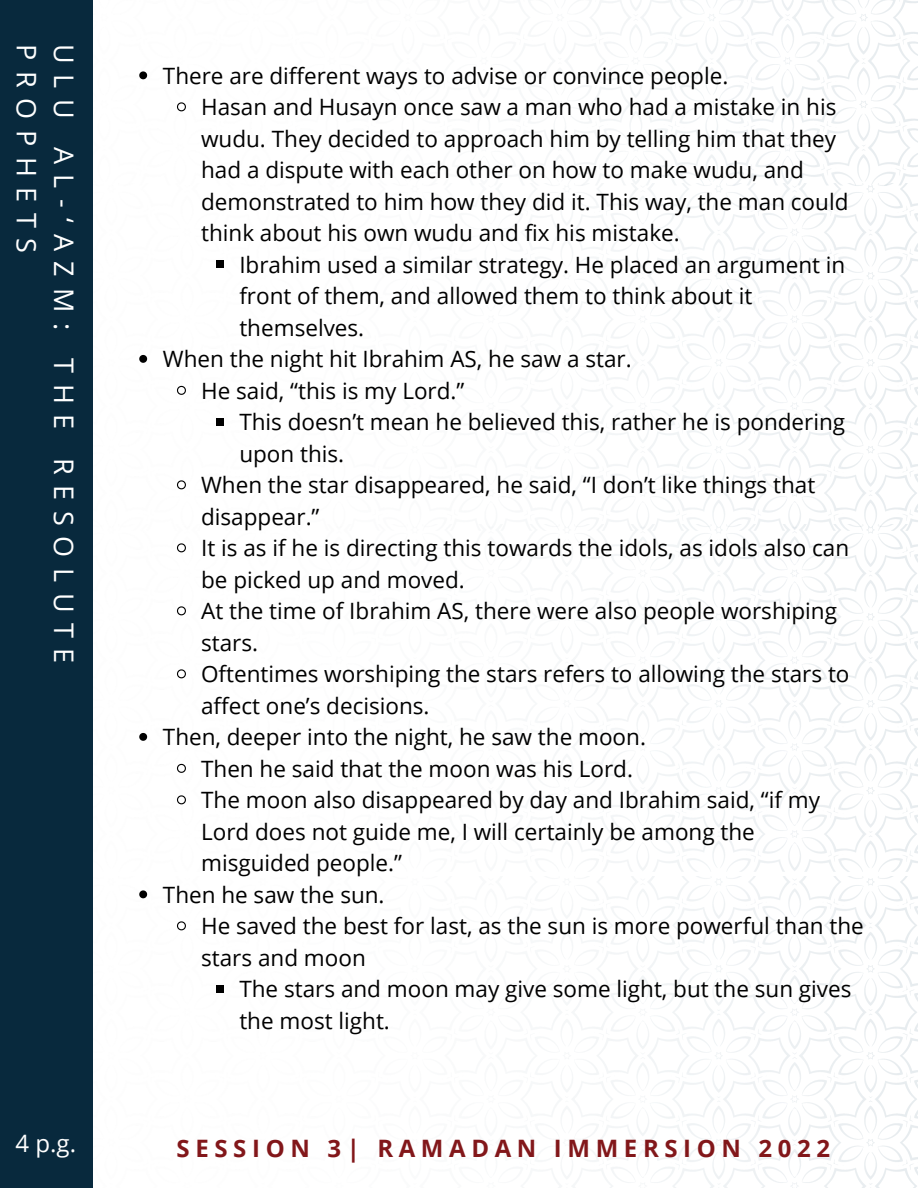
<style>
.page{position:relative;width:918px;height:1188px;background:#fff}
.page>*{position:absolute;margin:0;border:0;box-sizing:border-box;transform-origin:0 0}
.t1{font:27px/37px "Open Sans";letter-spacing:.395em;color:#fff}
.t2{font:700 24px "Open Sans";letter-spacing:.235em;color:#82171a}
.t3{font:24px "Open Sans";color:#fff}
.t4{font:22.5px/31.5px "Open Sans";color:#000}
</style>
<div class="page">
<img style="left:92px;top:535px;width:826px;height:653px">
<img style="left:92px;top:190px;width:826px;height:345px">
<img style="left:92px;top:0;width:826px;height:190px">
<div style="left:0;top:0;width:92px;height:1188px;background:#08293d"></div>
<svg style="left:139px;top:71px;width:8px;height:8px"></svg>
<svg style="left:176px;top:102px;width:11px;height:10px"></svg>
<div style="left:216px;top:260px;width:8px;height:8px;background:#000"></div>
<svg style="left:139px;top:355px;width:8px;height:8px"></svg>
<svg style="left:176px;top:385px;width:11px;height:11px"></svg>
<div style="left:216px;top:418px;width:8px;height:8px;background:#000"></div>
<svg style="left:176px;top:480px;width:11px;height:10px"></svg>
<svg style="left:176px;top:543px;width:11px;height:10px"></svg>
<svg style="left:176px;top:606px;width:11px;height:10px"></svg>
<svg style="left:176px;top:669px;width:11px;height:10px"></svg>
<svg style="left:139px;top:733px;width:8px;height:8px"></svg>
<svg style="left:176px;top:763px;width:11px;height:11px"></svg>
<svg style="left:176px;top:795px;width:11px;height:10px"></svg>
<svg style="left:139px;top:890px;width:8px;height:8px"></svg>
<svg style="left:176px;top:921px;width:11px;height:10px"></svg>
<div style="left:216px;top:985px;width:8px;height:8px;background:#000"></div>
<p class="t1" style="left:83px;top:44px;width:621px;rotate:90deg">ULU AL-‘AZM: THE RESOLUTE<br>PROPHETS</p>
<p class="t4" style="left:163px;top:59px;width:567px">There are different ways to advise or convince people.</p>
<p class="t4" style="left:201px;top:91px;width:649px">Hasan and Husayn once saw a man who had a mistake in his wudu. They decided to approach him by telling him that they had a dispute with each other on how to make wudu, and demonstrated to him how they did it. This way, the man could think about his own wudu and fix his mistake.</p>
<p class="t4" style="left:239px;top:248px;width:607px">Ibrahim used a similar strategy. He placed an argument in front of them, and allowed them to think about it themselves.</p>
<p class="t4" style="left:163px;top:343px;width:470px">When the night hit Ibrahim AS, he saw a star.</p>
<p class="t4" style="left:201px;top:374px;width:265px">He said, “this is my Lord.”</p>
<p class="t4" style="left:239px;top:406px;width:607px">This doesn’t mean he believed this, rather he is pondering upon this.</p>
<p class="t4" style="left:201px;top:469px;width:616px">When the star disappeared, he said, “I don’t like things that disappear.”</p>
<p class="t4" style="left:201px;top:532px;width:650px">It is as if he is directing this towards the idols, as idols also can be picked up and moved.</p>
<p class="t4" style="left:201px;top:595px;width:637px">At the time of Ibrahim AS, there were also people worshiping stars.</p>
<p class="t4" style="left:201px;top:658px;width:650px">Oftentimes worshiping the stars refers to allowing the stars to affect one’s decisions.</p>
<p class="t4" style="left:163px;top:721px;width:485px">Then, deeper into the night, he saw the moon.</p>
<p class="t4" style="left:201px;top:752px;width:433px">Then he said that the moon was his Lord.</p>
<p class="t4" style="left:201px;top:784px;width:620px">The moon also disappeared by day and Ibrahim said, “if my<br>Lord does not guide me, I will certainly be among the misguided people.”</p>
<p class="t4" style="left:163px;top:878px;width:223px">Then he saw the sun.</p>
<p class="t4" style="left:201px;top:910px;width:664px">He saved the best for last, as the sun is more powerful than the stars and moon</p>
<p class="t4" style="left:239px;top:973px;width:614px">The stars and moon may give some light, but the sun gives the most light.</p>
<p class="t3" style="left:16px;top:1127px;width:15px">2</p>
<p class="t3" style="left:16px;top:1127px;width:62px">4 p.g.</p>
<p class="t2" style="left:177px;top:1131px;width:655px">SESSION 3| RAMADAN IMMERSION 2022</p>
</div>
